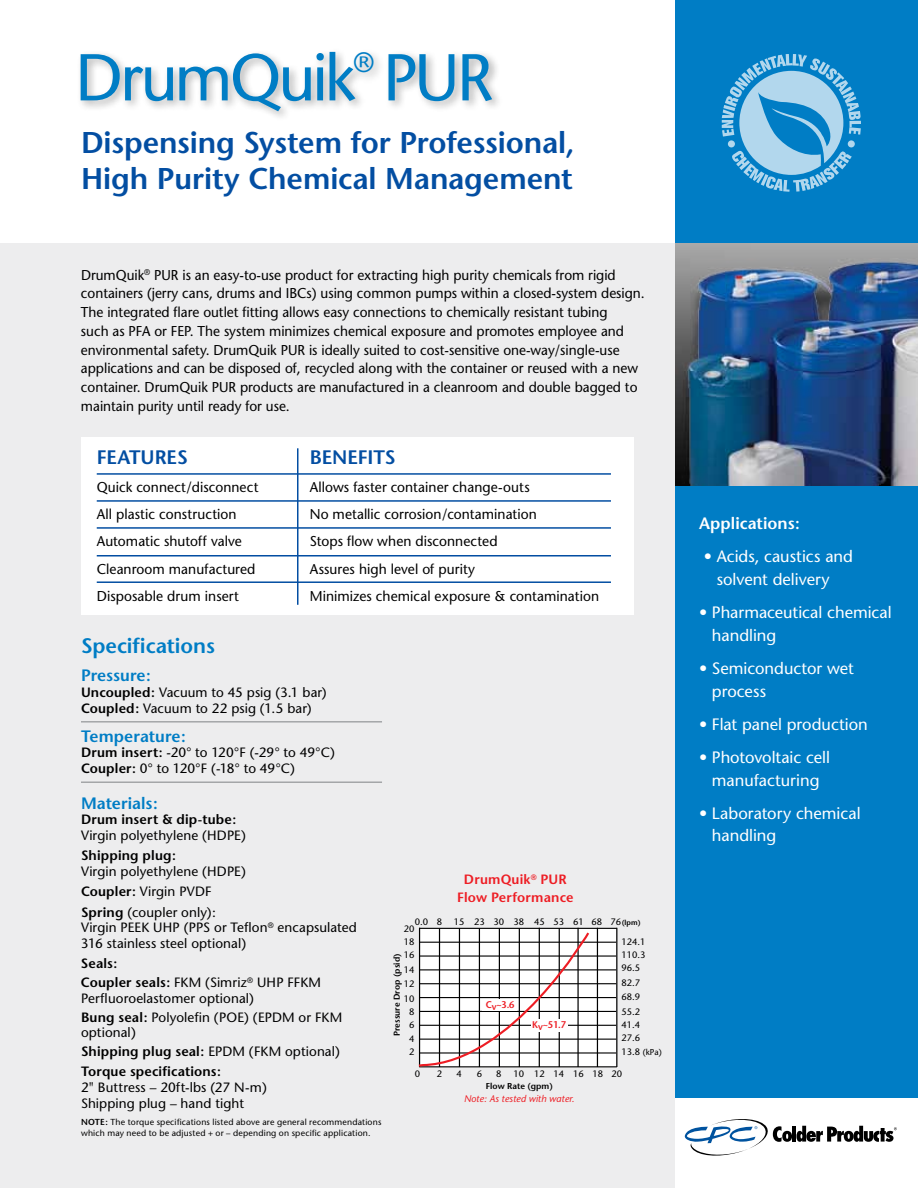
<style>
.page{position:relative;width:918px;height:1188px;background:#fff}
.page>*{position:absolute;margin:0;border:0;box-sizing:border-box;transform-origin:0 0}
.t1{font:66px "Stone Sans";letter-spacing:-.045em;color:#007dc5}
.t2{font:600 30px/36px "Stone Sans";letter-spacing:-.005em;color:#034ea2}
.t3{font:28.05px "Stone Sans";color:#007dc5}
.t4{font:600 21px "Stone Sans";letter-spacing:-.005em;color:#007dc5}
.t5{font:600 19.5px "Stone Sans";color:#034ea2}
.t6{font:16.5px/22.5px "Stone Sans";color:#fff}
.t7{font:600 16.5px "Stone Sans";color:#007dc5}
.t8{font:600 16.5px "Stone Sans";letter-spacing:.005em;color:#fff}
.t9{font:14.25px/18.8px "Stone Sans";color:#000;scale:.96 1}
.t10{font:14.25px "Stone Sans";color:#000}
.t11{font:13.5px/15.8px "Stone Sans";letter-spacing:.005em;color:#000}
.t12{font:600 13.5px/18.8px "Stone Sans";letter-spacing:.01em;color:#000}
.t13{font:600 13.5px/18px "Stone Sans";letter-spacing:.015em;color:#ed1d24;text-align:center}
.t14{font:italic 9.75px "Stone Sans";color:#ed1d24}
.t15{font:600 9.75px "Stone Sans";color:#ed1d24;scale:.95 1}
.t16{font:9.3px/13.4px "Stone Sans";color:#000;text-align:justify}
.t17{font:8.7px/10.5px "Stone Sans";letter-spacing:.02em;color:#000}
.t18{font:600 8.55px "Stone Sans";color:#000}
.t19{font:8.55px "Stone Sans";color:#000}
.t20{font:600 7.2px "Stone Sans";color:#000}
.s1{font-weight:600}
.s2{font-weight:400}
.s3{font-size:9.3px}
</style>
<div class="page">
<div style="left:675px;top:0;width:243px;height:1097px;background:#007dc5"></div>
<img style="left:675px;top:243px;width:243px;height:243px">
<div style="left:0;top:243px;width:675px;height:945px;background:#ededee"></div>
<hr style="left:81px;top:721px;width:301px;height:1px;background:#808285">
<hr style="left:81px;top:782px;width:301px;height:1px;background:#808285">
<div style="left:76px;top:47px;width:428px;height:75px;background:#000;opacity:.3"></div>
<div style="left:419px;top:928px;width:197px;height:139px;background:#fff"></div>
<hr style="left:419px;top:928px;width:1px;height:139px;background:#000">
<hr style="left:439px;top:929px;width:1px;height:138px;background:#000">
<hr style="left:459px;top:929px;width:1px;height:138px;background:#000">
<hr style="left:479px;top:929px;width:1px;height:138px;background:#000">
<hr style="left:499px;top:929px;width:1px;height:138px;background:#000">
<hr style="left:519px;top:929px;width:1px;height:138px;background:#000">
<hr style="left:539px;top:928px;width:1px;height:139px;background:#000">
<hr style="left:559px;top:928px;width:1px;height:139px;background:#000">
<hr style="left:577px;top:928px;width:2px;height:139px;background:#000">
<hr style="left:597px;top:928px;width:1px;height:139px;background:#000">
<hr style="left:616px;top:928px;width:1px;height:139px;background:#000">
<hr style="left:419px;top:997px;width:197px;height:1px;background:#000">
<hr style="left:419px;top:1011px;width:197px;height:1px;background:#000">
<hr style="left:420px;top:983px;width:196px;height:1px;background:#000">
<hr style="left:419px;top:1025px;width:197px;height:1px;background:#000">
<hr style="left:419px;top:1039px;width:197px;height:1px;background:#000">
<hr style="left:419px;top:1052px;width:197px;height:2px;background:#000">
<hr style="left:419px;top:1066px;width:198px;height:1px;background:#000">
<hr style="left:419px;top:969px;width:197px;height:1px;background:#000">
<hr style="left:419px;top:955px;width:197px;height:2px;background:#000">
<hr style="left:419px;top:942px;width:197px;height:1px;background:#000">
<hr style="left:419px;top:928px;width:198px;height:1px;background:#000">
<svg style="left:418px;top:931px;width:172px;height:137px"></svg>
<div style="left:531px;top:1019px;width:37px;height:12px;background:#fff"></div>
<svg style="left:684px;top:1119px;width:213px;height:37px"></svg>
<div style="left:81px;top:437px;width:553px;height:178px;background:#fff"></div>
<hr style="left:97px;top:473px;width:514px;height:2px;background:#034ea2">
<hr style="left:97px;top:500px;width:514px;height:2px;background:#034ea2">
<hr style="left:97px;top:527px;width:514px;height:2px;background:#034ea2">
<hr style="left:97px;top:555px;width:514px;height:2px;background:#034ea2">
<hr style="left:97px;top:581px;width:514px;height:2px;background:#034ea2">
<hr style="left:297px;top:448px;width:1px;height:157px;background:#034ea2">
<svg style="left:722px;top:54px;width:139px;height:138px"></svg>
<h1 class="t1" style="left:75px;top:38px;width:419px">DrumQuik PUR</h1>
<h3 class="t3" style="left:353px;top:46px;width:22px">®</h3>
<h2 class="t2" style="left:81px;top:124px;width:495px">Dispensing System for Professional,<br>High Purity Chemical Management</h2>
<p class="t9" style="left:81px;top:265px;width:589px">DrumQuik<sup>®</sup> PUR is an easy-to-use product for extracting high purity chemicals from rigid containers (jerry cans, drums and IBCs) using common pumps within a closed-system design.<br>The integrated flare outlet fitting allows easy connections to chemically resistant tubing<br>such as PFA or FEP. The system minimizes chemical exposure and promotes employee and environmental safety. DrumQuik PUR is ideally suited to cost-sensitive one-way/single-use applications and can be disposed of, recycled along with the container or reused with a new container. DrumQuik PUR products are manufactured in a cleanroom and double bagged to maintain purity until ready for use.</p>
<h3 class="t5" style="left:97px;top:446px;width:21px">Features</h3>
<h3 class="t5" style="left:310px;top:446px;width:25px">Benef</h3>
<h3 class="t5" style="left:368px;top:446px;width:18px">its</h3>
<p class="t10" style="left:97px;top:478px;width:163px">Quick connect/disconnect</p>
<p class="t10" style="left:310px;top:478px;width:222px">Allows faster container change-outs</p>
<p class="t10" style="left:97px;top:506px;width:141px">All plastic construction</p>
<p class="t10" style="left:310px;top:506px;width:229px">No metallic corrosion/contamination</p>
<p class="t10" style="left:97px;top:533px;width:147px">Automatic shutoff valve</p>
<p class="t10" style="left:310px;top:533px;width:189px">Stops flow when disconnected</p>
<p class="t10" style="left:97px;top:560px;width:160px">Cleanroom manufactured</p>
<p class="t10" style="left:310px;top:560px;width:167px">Assures high level of purity</p>
<p class="t10" style="left:97px;top:587px;width:144px">Disposable drum insert</p>
<p class="t10" style="left:310px;top:587px;width:291px">Minimizes chemical exposure &amp; contamination</p>
<h3 class="t4" style="left:81px;top:633px;width:135px">Specifications</h3>
<p class="t7" style="left:81px;top:666px;width:71px">Pressure:</p>
<p class="t11" style="left:81px;top:685px;width:247px"><span class="s1">Uncoupled:</span> Vacuum to 45 psig (3.1 bar)<br><span class="s1">Coupled:</span> Vacuum to 22 psig (1.5 bar)</p>
<p class="t7" style="left:81px;top:726px;width:107px">Temperature:</p>
<p class="t11" style="left:81px;top:745px;width:255px"><span class="s1">Drum insert:</span> -20° to 120°F (-29° to 49°C)<br><span class="s1">Coupler:</span> 0° to 120°F (-18° to 49°C)</p>
<p class="t7" style="left:81px;top:793px;width:78px">Materials:</p>
<p class="t12" style="left:81px;top:810px;width:157px">Drum insert &amp; dip-tube:</p>
<p class="t11" style="left:81px;top:828px;width:167px">Virgin polyethylene (HDPE)</p>
<p class="t12" style="left:81px;top:846px;width:97px">Shipping plug:</p>
<p class="t11" style="left:81px;top:861px;width:167px;line-height:20.2px">Virgin polyethylene (HDPE)<br><span class="s1">Coupler:</span> Virgin PVDF<br><span class="s1">Spring</span> (coupler only):</p>
<p class="t11" style="left:81px;top:920px;width:277px">Virgin PEEK UHP (PPS or Teflon<sup>®</sup> encapsulated<br>316 stainless steel optional)</p>
<p class="t12" style="left:81px;top:954px;width:242px">Seals:<br>Coupler seals: <span class="s2">FKM (Simriz</span><sup>®</sup> <span class="s2">UHP FFKM</span></p>
<p class="t11" style="left:81px;top:989px;width:263px;line-height:18.8px">Perfluoroelastomer optional)<br><span class="s1">Bung seal:</span> Polyolefin (POE) (EPDM or FKM</p>
<p class="t11" style="left:81px;top:1023px;width:260px;line-height:18.8px">optional)<br><span class="s1">Shipping plug seal:</span> EPDM (FKM optional)</p>
<p class="t12" style="left:81px;top:1062px;width:142px">Torque specifications:</p>
<p class="t11" style="left:81px;top:1080px;width:187px">2" Buttress – 20ft-lbs (27 N-m)<br>Shipping plug – hand tight</p>
<p class="t17" style="left:81px;top:1117px;width:302px"><span class="s1">NOTE:</span> The torque specifications listed above are general recommendations which may need to be adjusted + or – depending on specific application.</p>
<p class="t13" style="left:457px;top:870px;width:118px">DrumQuik<sup>®</sup> PUR<br>Flow Performance</p>
<p class="t16" style="left:415px;top:915px;width:29px">0.0 8</p>
<p class="t16" style="left:454px;top:915px;width:169px">15 23 30 38 45 53 61 68 76</p>
<p class="t20" style="left:622px;top:918px;width:20px">(lpm)</p>
<p class="t16" style="left:404px;top:922px;width:12px">20<br>18<br>16</p>
<p class="t16" style="left:404px;top:962px;width:12px;line-height:14.4px">14<br>12<br>10</p>
<p class="t16" style="left:409px;top:1005px;width:7px">8<br>6<br>4<br>2</p>
<p class="t16" style="left:621px;top:935px;width:26px">124.1<br>110.3<br>96.5</p>
<p class="t16" style="left:621px;top:975px;width:20px;line-height:14.4px">82.7<br>68.9<br>55.2</p>
<p class="t16" style="left:621px;top:1018px;width:20px">41.4<br>27.6</p>
<p class="t19" style="left:621px;top:1046px;width:42px"><span class="s3">13.8</span> (kPa)</p>
<p class="t18" style="left:392px;top:1036px;width:84px;rotate:-90deg">Pressure Drop (psid)</p>
<p class="t15" style="left:486px;top:999px;width:32px">Cv~3.6</p>
<p class="t15" style="left:532px;top:1018px;width:37px">Kv~51.7</p>
<p class="t16" style="left:415px;top:1067px;width:7px">0</p>
<p class="t16" style="left:437px;top:1067px;width:7px">2</p>
<p class="t16" style="left:457px;top:1067px;width:7px">4</p>
<p class="t16" style="left:477px;top:1067px;width:7px">6</p>
<p class="t16" style="left:496px;top:1067px;width:7px">8</p>
<p class="t16" style="left:513px;top:1067px;width:110px">10 12 14 16 18 20</p>
<p class="t18" style="left:486px;top:1081px;width:69px">Flow Rate (gpm)</p>
<p class="t14" style="left:464px;top:1093px;width:112px">Note: As tested with water.</p>
<p class="t8" style="left:699px;top:513px;width:103px">Applications:</p>
<p class="t6" style="left:717px;top:545px;width:138px;text-indent:-13px">• Acids, caustics and solvent delivery</p>
<p class="t6" style="left:712px;top:601px;width:181px;text-indent:-13px">• Pharmaceutical chemical handling</p>
<p class="t6" style="left:712px;top:657px;width:143px;text-indent:-13px">• Semiconductor wet process</p>
<p class="t6" style="left:699px;top:713px;width:170px">• Flat panel production</p>
<p class="t6" style="left:699px;top:746px;width:132px;text-align:center">• Photovoltaic cell manufacturing</p>
<p class="t6" style="left:712px;top:802px;width:150px;text-indent:-13px">• Laboratory chemical handling</p>
</div>
